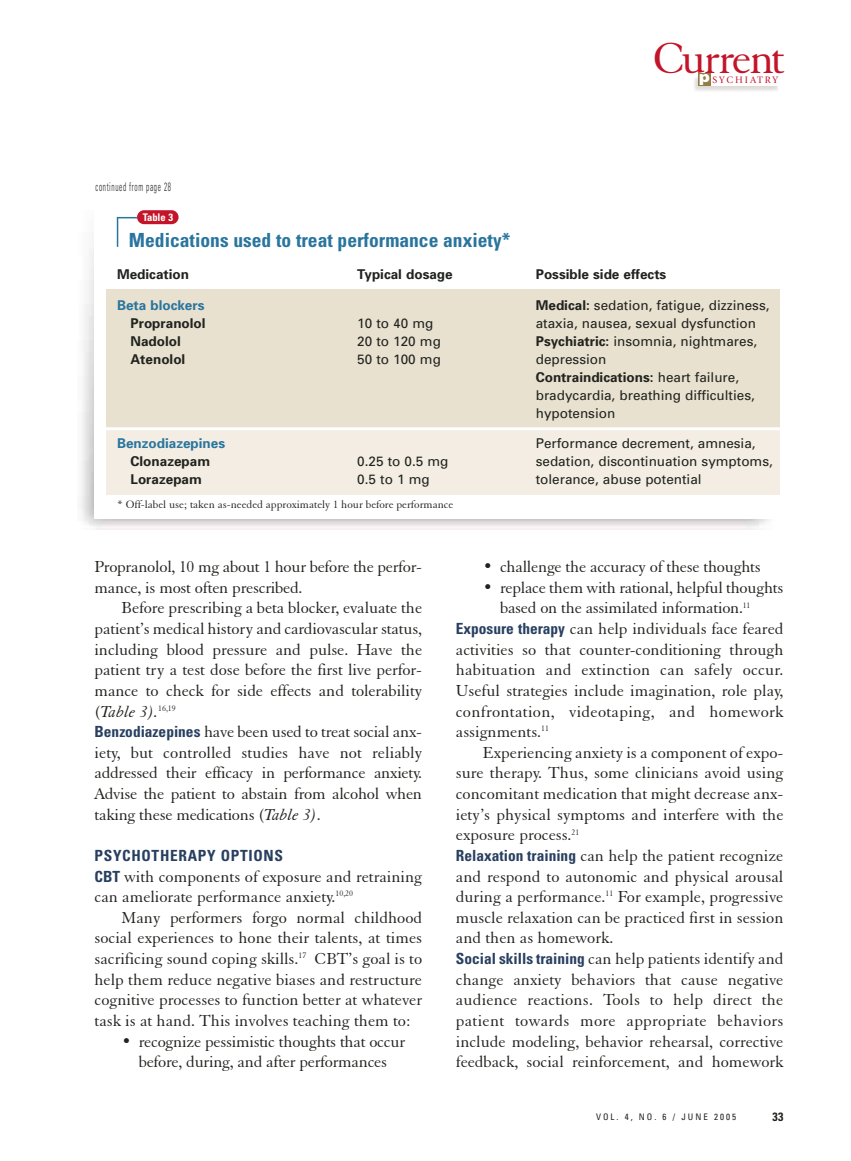
<style>
.page{position:relative;width:851px;height:1161px;background:#fff}
.page>*{position:absolute;margin:0;border:0;box-sizing:border-box;transform-origin:0 0}
.t1{font:47.1px "Elegant Garamond BT";letter-spacing:-.045em;color:#c31429}
.t2{font:700 condensed 19.5px "Univers";color:#29759e}
.t3{font:17.25px/20.5px "Elegant Garamond BT";color:#20231e}
.t4{font:17.25px "Elegant Garamond BT";letter-spacing:.02em;color:#20231e}
.t5{font:700 condensed 15.3px "Univers";letter-spacing:.045em;color:#283f60}
.t6{font:13.5px/18px "Univers";color:#20231e}
.t7{font:700 13.5px "Univers";color:#20231e}
.t8{font:700 13.5px "Univers";color:#29759e}
.t9{font:300 condensed 12px "Univers";letter-spacing:.09em;color:#20231e;scale:.6 1}
.t10{font:700 condensed 12px "Univers";color:#20231e}
.t11{font:11.7px "Elegant Garamond BT";color:#20231e}
.t12{font:700 condensed 10.5px "Univers";color:#fff}
.t13{font:9.75px "Giovanni";letter-spacing:.195em;color:#c31429}
.t14{font:condensed 9px "Univers";letter-spacing:.22em;color:#20231e}
.s1{font-family:"Arial";font-weight:900;font-size:15.15px;color:#fff}
.s2{font-weight:700}
.s3{font-style:italic}
.s4{font-family:"Univers";font-weight:700;font-stretch:condensed;font-size:15.3px;color:#283f60}
</style>
<div class="page">
<img style="left:694px;top:77px;width:83px;height:14px">
<div style="left:698px;top:73px;width:13px;height:13px;background:#927d46"></div>
<div style="left:711px;top:73px;width:70px;height:13px;background:#fff"></div>
<div style="left:106px;top:290px;width:673px;height:174px;background:#e9e1d0"></div>
<div style="left:106px;top:429px;width:673px;height:66px;background:#f3ede3"></div>
<div style="left:137px;top:210px;width:41px;height:14px;background:#c31429;border-radius:7px"></div>
<hr style="left:117px;top:217px;width:1px;height:30px;background:#29759e">
<svg style="left:118px;top:217px;width:19px;height:1px"></svg>
<hr style="left:95px;top:427px;width:688px;height:3px;background:#fff">
<p class="t9" style="left:96px;top:182px;width:127px">continued from page 28</p>
<p class="t12" style="left:143px;top:213px;width:32px">Table 3</p>
<p class="t2" style="left:129px;top:232px;width:383px">Medications used to treat performance anxiety*</p>
<h1 class="t1" style="left:653px;top:41px;width:133px">Current</h1>
<p class="t13" style="left:699px;top:76px;width:81px"><span class="s1">p</span>SYCHIATRY</p>
<p class="t7" style="left:117px;top:269px;width:73px">Medication</p>
<p class="t7" style="left:357px;top:269px;width:97px">Typical dosage</p>
<p class="t7" style="left:536px;top:269px;width:132px">Possible side effects</p>
<p class="t8" style="left:117px;top:300px;width:89px">Beta blockers</p>
<p class="t6" style="left:535px;top:297px;width:235px"><span class="s2">Medical:</span> sedation, fatigue, dizziness,</p>
<p class="t7" style="left:130px;top:318px;width:76px">Propranolol</p>
<p class="t6" style="left:357px;top:315px;width:78px">10 to 40 mg</p>
<p class="t6" style="left:535px;top:315px;width:222px">ataxia, nausea, sexual dysfunction</p>
<p class="t7" style="left:130px;top:336px;width:52px">Nadolol</p>
<p class="t6" style="left:357px;top:333px;width:85px">20 to 120 mg</p>
<p class="t6" style="left:535px;top:333px;width:223px"><span class="s2">Psychiatric:</span> insomnia, nightmares,</p>
<p class="t7" style="left:130px;top:354px;width:56px">Atenolol</p>
<p class="t6" style="left:357px;top:351px;width:85px">50 to 100 mg</p>
<p class="t6" style="left:535px;top:351px;width:220px">depression<br><span class="s2">Contraindications:</span> heart failure, bradycardia, breathing difficulties, hypotension</p>
<p class="t8" style="left:117px;top:438px;width:110px">Benzodiazepines</p>
<p class="t6" style="left:535px;top:435px;width:221px">Performance decrement, amnesia,</p>
<p class="t7" style="left:130px;top:456px;width:81px">Clonazepam</p>
<p class="t6" style="left:357px;top:453px;width:93px">0.25 to 0.5 mg</p>
<p class="t6" style="left:536px;top:453px;width:238px">sedation, discontinuation symptoms,</p>
<p class="t7" style="left:130px;top:474px;width:73px">Lorazepam</p>
<p class="t6" style="left:357px;top:471px;width:74px">0.5 to 1 mg</p>
<p class="t6" style="left:535px;top:471px;width:167px">tolerance, abuse potential</p>
<p class="t11" style="left:117px;top:500px;width:338px">* Off-label use; taken as-needed approximately 1 hour before performance</p>
<p class="t3" style="left:95px;top:558px;width:329px">Propranolol, 10 mg about 1 hour before the perfor&shy;mance, is most often prescribed.</p>
<p class="t3" style="left:94px;top:599px;width:329px;text-indent:27px">Before prescribing a beta blocker, evaluate the patient’s medical history and cardiovascular status, including blood pressure and pulse. Have the patient try a test dose before the first live perfor&shy;mance to check for side effects and tolerability (<span class="s3">Table 3).</span><sup>16,19<br></sup><span class="s4">Benzodiazepines</span> have been used to treat social anx&shy;iety, but controlled studies have not reliably addressed their efficacy in performance anxiety.<br>Advise the patient to abstain from alcohol when taking these medications (<span class="s3">Table 3)</span>.</p>
<p class="t5" style="left:94px;top:850px;width:190px">PSYCHOTHERAPY OPTIONS</p>
<p class="t3" style="left:94px;top:867px;width:329px"><span class="s4">CBT</span> with components of exposure and retraining can ameliorate performance anxiety.<sup>10,20</sup></p>
<p class="t3" style="left:94px;top:909px;width:329px;text-align:justify;text-indent:27px">Many performers forgo normal childhood social experiences to hone their talents, at times sacrificing sound coping skills.<sup>17</sup> CBT’s goal is to help them reduce negative biases and restructure cognitive processes to function better at whatever task is at hand. This involves teaching them to:</p>
<p class="t3" style="left:121px;top:1032px;width:285px;text-align:center">• recognize pessimistic thoughts that occur before, during, and after performances</p>
<p class="t3" style="left:483px;top:558px;width:279px">• challenge the accuracy of these thoughts</p>
<p class="t3" style="left:483px;top:579px;width:302px">• replace them with rational, helpful thoughts</p>
<p class="t3" style="left:500px;top:599px;width:252px">based on the assimilated information.<sup>11</sup></p>
<p class="t3" style="left:456px;top:620px;width:329px"><span class="s4">Exposure therapy</span> can help individuals face feared</p>
<p class="t3" style="left:456px;top:641px;width:329px">activities so that counter-conditioning through</p>
<p class="t3" style="left:456px;top:661px;width:329px">habituation and extinction can safely occur.</p>
<p class="t3" style="left:456px;top:682px;width:329px">Useful strategies include imagination, role play,</p>
<p class="t4" style="left:456px;top:705px;width:329px">confrontation, videotaping, and homework</p>
<p class="t3" style="left:456px;top:723px;width:95px">assignments.<sup>11</sup></p>
<p class="t3" style="left:483px;top:744px;width:302px">Experiencing anxiety is a component of expo-</p>
<p class="t3" style="left:456px;top:764px;width:329px">sure therapy. Thus, some clinicians avoid using</p>
<p class="t3" style="left:456px;top:785px;width:329px">concomitant medication that might decrease anx-</p>
<p class="t3" style="left:456px;top:806px;width:329px">iety’s physical symptoms and interfere with the</p>
<p class="t3" style="left:456px;top:826px;width:125px">exposure process.<sup>21</sup></p>
<p class="t3" style="left:456px;top:847px;width:329px"><span class="s4">Relaxation training</span> can help the patient recognize</p>
<p class="t3" style="left:456px;top:868px;width:329px">and respond to autonomic and physical arousal</p>
<p class="t3" style="left:456px;top:888px;width:329px">during a performance.<sup>11</sup> For example, progressive</p>
<p class="t3" style="left:456px;top:909px;width:329px">muscle relaxation can be practiced first in session</p>
<p class="t3" style="left:456px;top:929px;width:159px">and then as homework.</p>
<p class="t3" style="left:456px;top:950px;width:329px"><span class="s4">Social skills training</span> can help patients identify and</p>
<p class="t3" style="left:456px;top:971px;width:329px">change anxiety behaviors that cause negative</p>
<p class="t3" style="left:456px;top:991px;width:329px">audience reactions. Tools to help direct the</p>
<p class="t4" style="left:456px;top:1014px;width:329px">patient towards more appropriate behaviors</p>
<p class="t3" style="left:456px;top:1033px;width:329px">include modeling, behavior rehearsal, corrective</p>
<p class="t3" style="left:456px;top:1053px;width:329px">feedback, social reinforcement, and homework</p>
<p class="t14" style="left:596px;top:1114px;width:142px">VOL. 4, NO. 6 / JUNE 2005</p>
<p class="t10" style="left:772px;top:1112px;width:12px">33</p>
</div>
